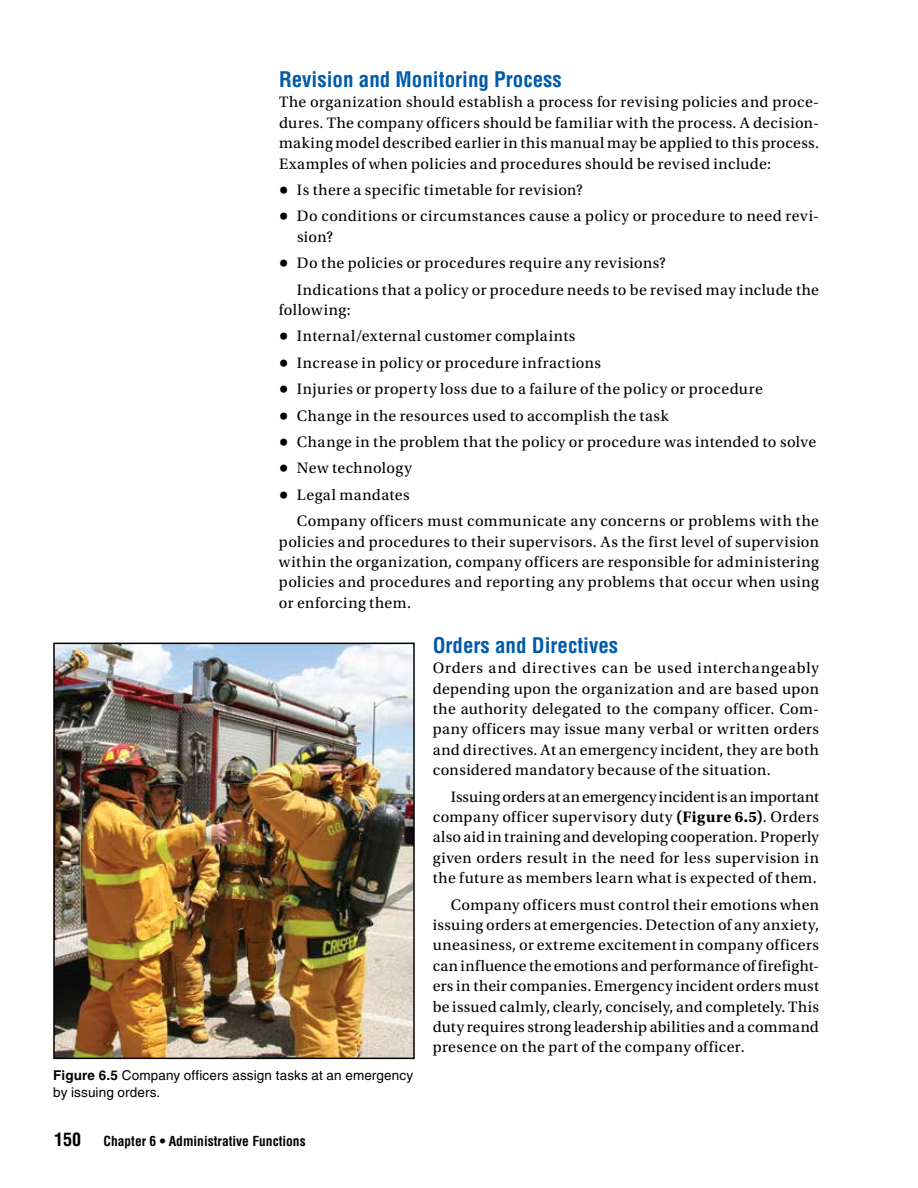
<style>
.page{position:relative;width:918px;height:1188px;background:#fff}
.page>*{position:absolute;margin:0;border:0;box-sizing:border-box;transform-origin:0 0}
.t1{font:700 condensed 21px "Helvetica LT Std";color:#005baa}
.t2{font:700 condensed 18px "Helvetica LT Std";color:#000}
.t3{font:15.9px/20.4px "Utopia Std";letter-spacing:.025em;color:#000;text-align:justify}
.t4{font:13.5px/16.5px "Helvetica LT Std";letter-spacing:.01em;color:#000}
.t5{font:700 condensed 13.5px "Helvetica LT Std";color:#000}
.s1{font-weight:600;font-size:21px}
.s2{font-weight:700}
</style>
<div class="page">
<img style="left:56px;top:646px;width:356px;height:410px">
<div style="left:53px;top:643px;width:362px;height:416px;border:2px solid #000"></div>
<h1 class="t1" style="left:279px;top:66px;width:284px">Revision and Monitoring Process</h1>
<p class="t3" style="left:279px;top:92px;width:542px">The organization should establish a process for revising policies and proce&shy;dures. The company officers should be familiar with the process. A decision&shy;making model described earlier in this manual may be applied to this process.<br>Examples of when policies and procedures should be revised include:</p>
<p class="t3" style="left:279px;top:180px;width:306px"><span class="s1">•</span> Is there a specific timetable for revision?</p>
<p class="t3" style="left:297px;top:206px;width:523px;text-indent:-18px"><span class="s1">•</span> Do conditions or circumstances cause a policy or procedure to need revi&shy;sion?</p>
<p class="t3" style="left:297px;top:250px;width:524px;line-height:26.4px;text-indent:-18px"><span class="s1">•</span> Do the policies or procedures require any revisions?<br>Indications that a policy or procedure needs to be revised may include the</p>
<p class="t3" style="left:279px;top:300px;width:73px">following:</p>
<p class="t3" style="left:279px;top:326px;width:298px"><span class="s1">•</span> Internal/external customer complaints</p>
<p class="t3" style="left:279px;top:353px;width:324px"><span class="s1">•</span> Increase in policy or procedure infractions</p>
<p class="t3" style="left:279px;top:379px;width:485px"><span class="s1">•</span> Injuries or property loss due to a failure of the policy or procedure</p>
<p class="t3" style="left:279px;top:406px;width:391px"><span class="s1">•</span> Change in the resources used to accomplish the task</p>
<p class="t3" style="left:279px;top:432px;width:539px"><span class="s1">•</span> Change in the problem that the policy or procedure was intended to solve</p>
<p class="t3" style="left:279px;top:458px;width:134px"><span class="s1">•</span> New technology</p>
<p class="t3" style="left:297px;top:482px;width:524px;line-height:26.4px;text-indent:-18px"><span class="s1">•</span> Legal mandates<br>Company officers must communicate any concerns or problems with the</p>
<p class="t3" style="left:279px;top:532px;width:542px">policies and procedures to their supervisors. As the first level of supervision within the organization, company officers are responsible for administering policies and procedures and reporting any problems that occur when using or enforcing them.</p>
<h1 class="t1" style="left:433px;top:632px;width:187px">Orders and Directives</h1>
<p class="t3" style="left:433px;top:658px;width:388px">Orders and directives can be used interchangeably depending upon the organization and are based upon the authority delegated to the company officer. Com&shy;pany officers may issue many verbal or written orders and directives. At an emergency incident, they are both considered mandatory because of the situation.</p>
<p class="t3" style="left:433px;top:787px;width:388px;text-indent:18px">Issuing orders at an emergency incident is an important company officer supervisory duty <span class="s2">(Figure 6.5)</span>. Orders also aid in training and developing cooperation. Properly given orders result in the need for less supervision in the future as members learn what is expected of them.</p>
<p class="t3" style="left:433px;top:895px;width:388px;text-indent:18px">Company officers must control their emotions when issuing orders at emergencies. Detection of any anxiety, uneasiness, or extreme excitement in company officers can influence the emotions and performance of firefight&shy;ers in their companies. Emergency incident orders must be issued calmly, clearly, concisely, and completely. This duty requires strong leadership abilities and a command presence on the part of the company officer.</p>
<p class="t4" style="left:53px;top:1067px;width:361px"><span class="s2">Figure 6.5</span> Company officers assign tasks at an emergency by issuing orders.</p>
<p class="t2" style="left:54px;top:1128px;width:28px">150</p>
<p class="t5" style="left:104px;top:1132px;width:204px">Chapter 6 • Administrative Functions</p>
</div>
